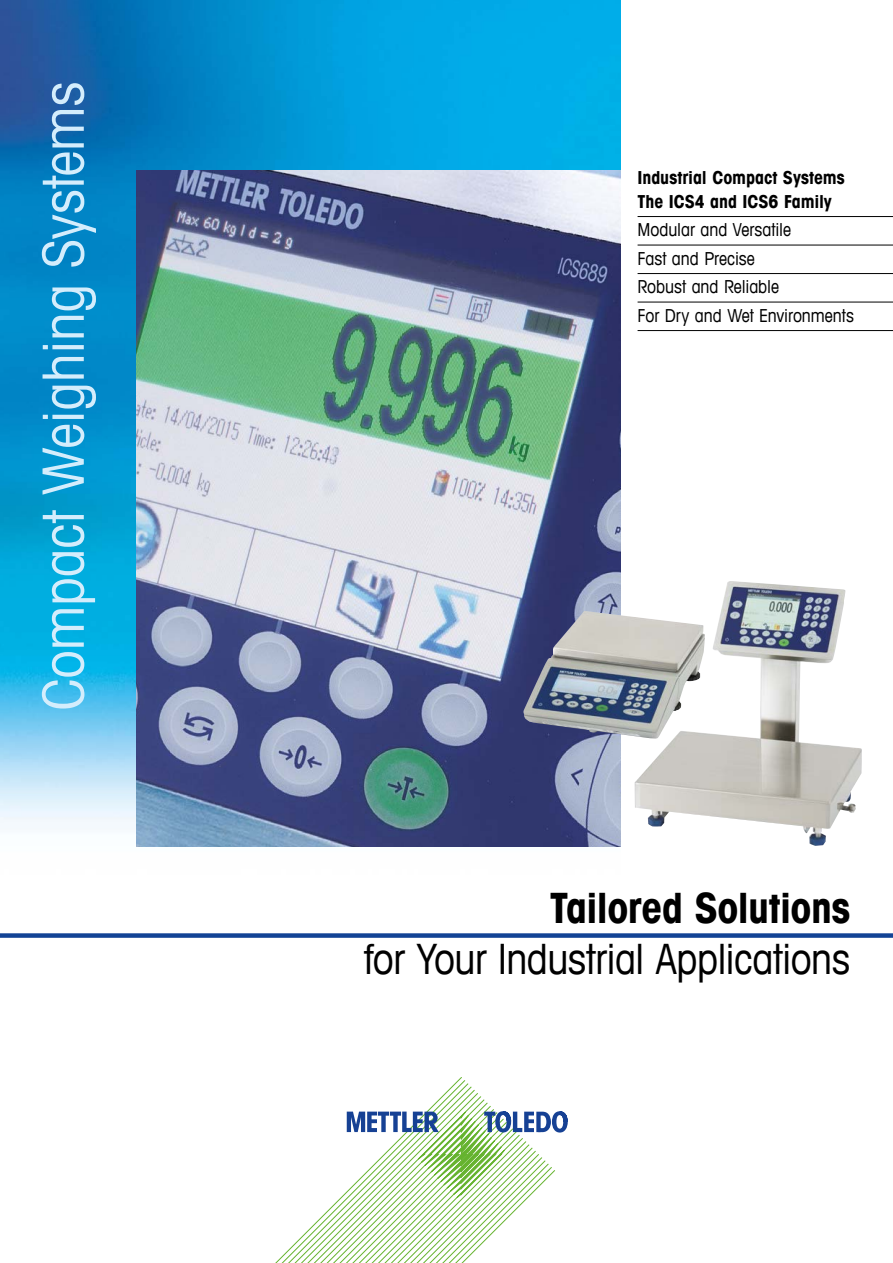
<style>
.page{position:relative;width:893px;height:1263px;background:#fff}
.page>*{position:absolute;margin:0;border:0;box-sizing:border-box;transform-origin:0 0}
.t1{font:condensed 57px "Avant Garde Com";color:#d4edfc}
.t2{font:condensed 42px "Avant Garde Com";letter-spacing:-.015em;color:#000}
.t3{font:700 condensed 42px "Avant Garde Com";letter-spacing:-.015em;color:#000}
.t4{font:condensed 18px/28.5px "Avant Garde Com";letter-spacing:-.005em;color:#000}
.t5{font:700 condensed 18px/24px "Avant Garde Com";letter-spacing:-.005em;color:#000}
</style>
<div class="page">
<svg style="left:275px;top:1077px;width:253px;height:186px"></svg>
<svg style="left:347px;top:1111px;width:221px;height:87px"></svg>
<div style="left:0;top:933px;width:893px;height:5px;background:#134395"></div>
<img style="left:0;top:0;width:621px;height:847px">
<hr style="left:638px;top:216px;width:255px;height:1px;background:#000">
<hr style="left:638px;top:245px;width:255px;height:1px;background:#000">
<hr style="left:638px;top:273px;width:255px;height:1px;background:#000">
<hr style="left:638px;top:302px;width:255px;height:1px;background:#000">
<hr style="left:638px;top:330px;width:255px;height:1px;background:#000">
<img style="left:136px;top:170px;width:485px;height:676px">
<img style="left:634px;top:581px;width:228px;height:265px">
<img style="left:523px;top:611px;width:182px;height:128px">
<h1 class="t1" style="left:28px;top:710px;width:630px;rotate:-90deg">Compact Weighing Systems</h1>
<p class="t5" style="left:638px;top:165px;width:209px">Industrial Compact Systems<br>The ICS4 and ICS6 Family</p>
<p class="t4" style="left:638px;top:215px;width:218px">Modular and Versatile<br>Fast and Precise<br>Robust and Reliable<br>For Dry and Wet Environments</p>
<h2 class="t3" style="left:550px;top:881px;width:302px">Tailored Solutions</h2>
<h2 class="t2" style="left:364px;top:933px;width:488px">for Your Industrial Applications</h2>
</div>
